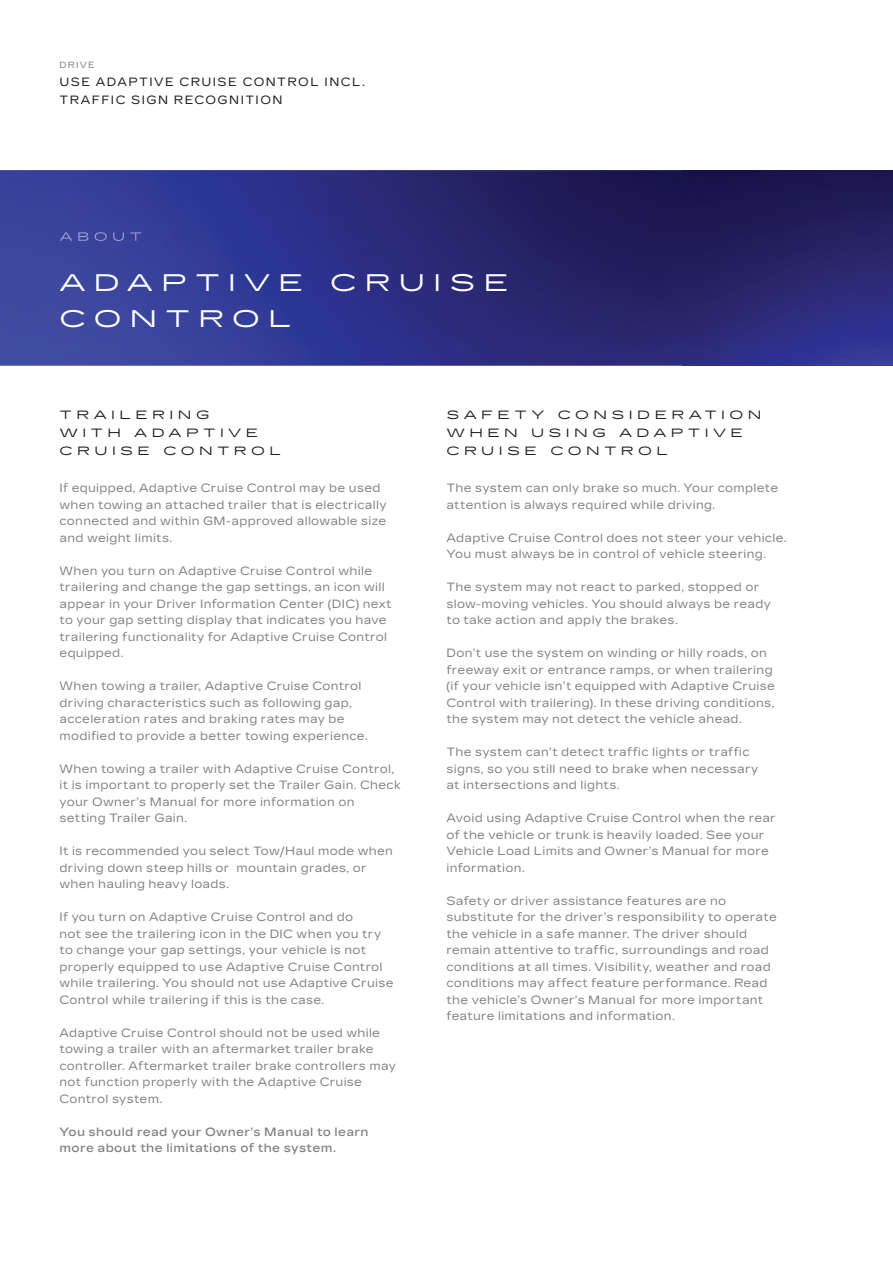
<style>
.page{position:relative;width:893px;height:1263px;background:#fff}
.page>*{position:absolute;margin:0;border:0;box-sizing:border-box;transform-origin:0 0}
.t1{font:expanded 24px/36px "Cadillac Gothic";letter-spacing:.34em;color:#fff}
.t2{font:12px/16.5px "Cadillac Gothic";letter-spacing:.025em;color:#808285}
.t3{font:expanded 12px/18px "Cadillac Gothic";letter-spacing:.365em;color:#231f20}
.t4{font:500 12px/16.5px "Cadillac Gothic";letter-spacing:.025em;color:#808285}
.t5{font:12px/18px "Cadillac Gothic";letter-spacing:.12em;color:#231f20}
.t6{font:9px "Cadillac Gothic";letter-spacing:.13em;color:#808285}
</style>
<div class="page">
<img style="left:0;top:170px;width:893px;height:196px">
<img style="left:60px;top:232px;width:81px;height:9px">
<p class="t6" style="left:60px;top:60px;width:37px">DRIVE</p>
<p class="t5" style="left:60px;top:73px;width:307px">USE ADAPTIVE CRUISE CONTROL INCL.<br>TRAFFIC SIGN RECOGNITION</p>
<h1 class="t1" style="left:60px;top:265px;width:451px">ADAPTIVE CRUISE<br>CONTROL</h1>
<p class="t3" style="left:60px;top:406px;width:223px">TRAILERING<br>WITH ADAPTIVE<br>CRUISE CONTROL</p>
<p class="t3" style="left:446px;top:406px;width:317px">SAFETY CONSIDERATION<br>WHEN USING ADAPTIVE<br>CRUISE CONTROL</p>
<p class="t2" style="left:60px;top:480px;width:328px">If equipped, Adaptive Cruise Control may be used when towing an attached trailer that is electrically connected and within GM-approved allowable size and weight limits.</p>
<p class="t2" style="left:60px;top:562px;width:334px">When you turn on Adaptive Cruise Control while trailering and change the gap settings, an icon will appear in your Driver Information Center (DIC) next to your gap setting display that indicates you have trailering functionality for Adaptive Cruise Control equipped.</p>
<p class="t2" style="left:60px;top:678px;width:310px">When towing a trailer, Adaptive Cruise Control driving characteristics such as following gap, acceleration rates and braking rates may be modified to provide a better towing experience.</p>
<p class="t2" style="left:60px;top:760px;width:343px">When towing a trailer with Adaptive Cruise Control, it is important to properly set the Trailer Gain. Check your Owner’s Manual for more information on setting Trailer Gain.</p>
<p class="t2" style="left:60px;top:843px;width:335px">It is recommended you select Tow/Haul mode when driving down steep hills or mountain grades, or when hauling heavy loads.</p>
<p class="t2" style="left:60px;top:909px;width:336px">If you turn on Adaptive Cruise Control and do<br>not see the trailering icon in the DIC when you try to change your gap settings, your vehicle is not properly equipped to use Adaptive Cruise Control while trailering. You should not use Adaptive Cruise Control while trailering if this is the case.</p>
<p class="t2" style="left:60px;top:1024px;width:338px">Adaptive Cruise Control should not be used while towing a trailer with an aftermarket trailer brake controller. Aftermarket trailer brake controllers may not function properly with the Adaptive Cruise Control system.</p>
<p class="t4" style="left:60px;top:1123px;width:311px">You should read your Owner’s Manual to learn more about the limitations of the system.</p>
<p class="t2" style="left:446px;top:480px;width:333px">The system can only brake so much. Your complete attention is always required while driving.</p>
<p class="t2" style="left:446px;top:529px;width:342px">Adaptive Cruise Control does not steer your vehicle.<br>You must always be in control of vehicle steering.</p>
<p class="t2" style="left:446px;top:579px;width:326px">The system may not react to parked, stopped or slow-moving vehicles. You should always be ready to take action and apply the brakes.</p>
<p class="t2" style="left:446px;top:645px;width:330px">Don’t use the system on winding or hilly roads, on freeway exit or entrance ramps, or when trailering (if your vehicle isn’t equipped with Adaptive Cruise Control with trailering). In these driving conditions, the system may not detect the vehicle ahead.</p>
<p class="t2" style="left:446px;top:744px;width:313px">The system can’t detect traffic lights or traffic signs, so you still need to brake when necessary at intersections and lights.</p>
<p class="t2" style="left:446px;top:810px;width:331px">Avoid using Adaptive Cruise Control when the rear of the vehicle or trunk is heavily loaded. See your Vehicle Load Limits and Owner’s Manual for more information.</p>
<p class="t2" style="left:446px;top:892px;width:332px">Safety or driver assistance features are no substitute for the driver’s responsibility to operate the vehicle in a safe manner. The driver should remain attentive to traffic, surroundings and road conditions at all times. Visibility, weather and road conditions may affect feature performance. Read the vehicle’s Owner’s Manual for more important feature limitations and information.</p>
</div>
